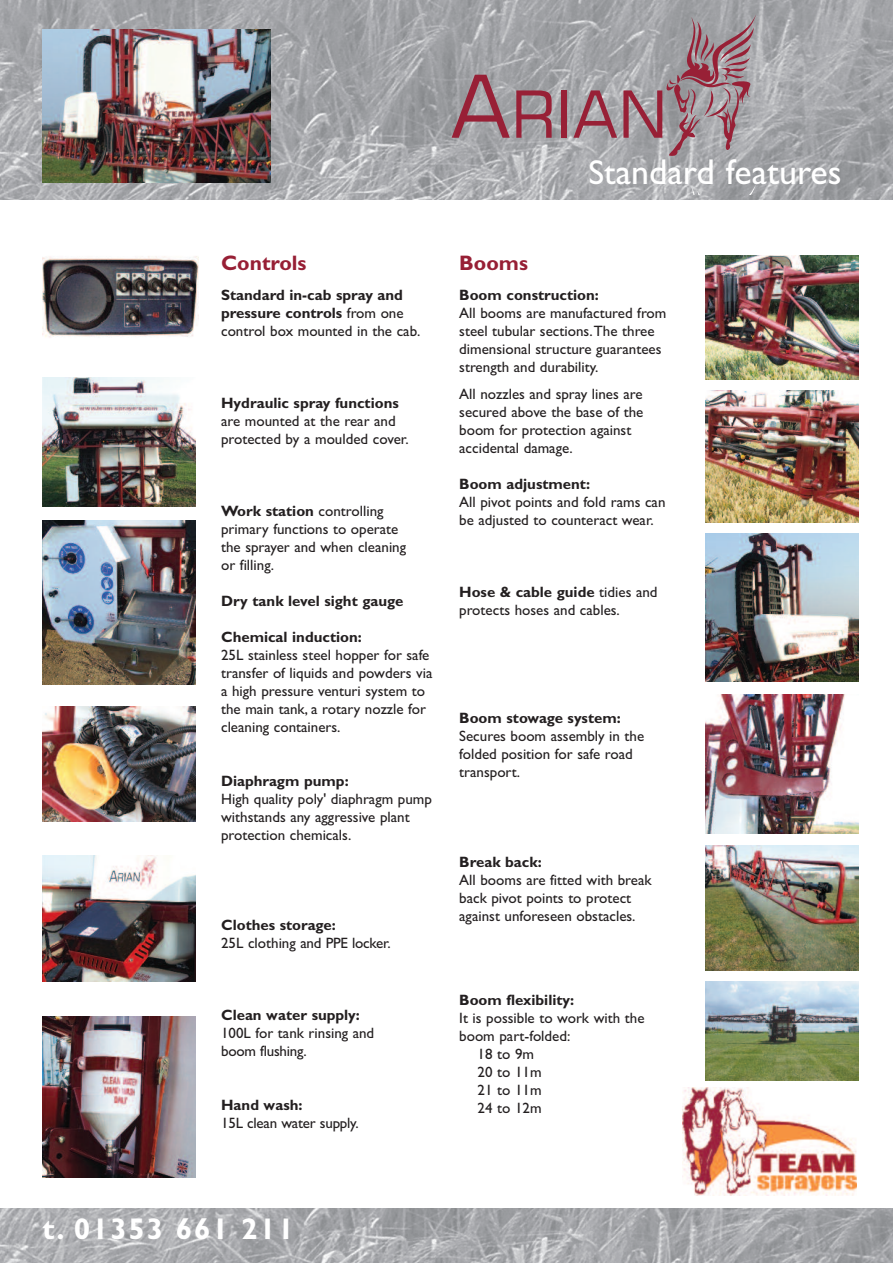
<style>
.page{position:relative;width:893px;height:1263px;background:#fff}
.page>*{position:absolute;margin:0;border:0;box-sizing:border-box;transform-origin:0 0}
.t1{font:36px "Gill Sans";color:#fff}
.t2{font:700 30px "Gill Sans";letter-spacing:.055em;color:#fff}
.t3{font:700 21px "Gill Sans";color:#971f35}
.t4{font:15px/18px "Gill Sans";color:#231f20}
.t5{font:700 15px/18px "Gill Sans";color:#231f20}
.s1{font-size:34.5px}
.s2{font-weight:400}
.s3{font-weight:700}
</style>
<div class="page">
<img style="left:0;top:1209px;width:893px;height:54px">
<img style="left:0;top:0;width:893px;height:200px">
<img style="left:43px;top:256px;width:155px;height:82px">
<img style="left:43px;top:378px;width:153px;height:128px">
<img style="left:43px;top:521px;width:153px;height:163px">
<img style="left:43px;top:707px;width:153px;height:115px">
<img style="left:43px;top:1016px;width:153px;height:162px">
<img style="left:705px;top:255px;width:153px;height:124px">
<svg style="left:705px;top:522px;width:153px;height:12px"></svg>
<img style="left:705px;top:391px;width:153px;height:131px">
<img style="left:705px;top:534px;width:153px;height:147px">
<img style="left:705px;top:695px;width:153px;height:139px">
<img style="left:705px;top:846px;width:153px;height:125px">
<img style="left:705px;top:982px;width:153px;height:99px">
<img style="left:43px;top:30px;width:228px;height:153px">
<img style="left:683px;top:1088px;width:173px;height:108px">
<img style="left:43px;top:855px;width:153px;height:126px">
<svg style="left:452px;top:75px;width:58px;height:63px;background:#9f7c85"></svg>
<svg style="left:516px;top:90px;width:36px;height:48px;background:#9d6b76"></svg>
<div style="left:562px;top:90px;width:5px;height:48px;background:#982036"></div>
<svg style="left:573px;top:90px;width:44px;height:48px;background:#a4838b"></svg>
<svg style="left:623px;top:14px;width:133px;height:142px;background:#a28f96"></svg>
<svg style="left:680px;top:184px;width:76px;height:10px"></svg>
<h1 class="t1" style="left:588px;top:151px;width:255px"><span class="s1">St</span>andard features</h1>
<h3 class="t3" style="left:221px;top:250px;width:87px">Controls</h3>
<p class="t5" style="left:221px;top:285px;width:201px">Standard in-cab spray and pressure controls <span class="s2">from one control box mounted in the cab.</span></p>
<p class="t5" style="left:221px;top:393px;width:179px">Hydraulic spray functions</p>
<p class="t4" style="left:221px;top:411px;width:189px">are mounted at the rear and protected by a moulded cover.</p>
<p class="t4" style="left:221px;top:501px;width:187px"><span class="s3">Work station</span> controlling primary functions to operate the sprayer and when cleaning or filling.</p>
<p class="t5" style="left:221px;top:591px;width:184px">Dry tank level sight gauge</p>
<p class="t5" style="left:221px;top:627px;width:142px">Chemical induction:</p>
<p class="t4" style="left:221px;top:645px;width:213px">25L stainless steel hopper for safe transfer of liquids and powders via a high pressure venturi system to the main tank, a rotary nozzle for cleaning containers.</p>
<p class="t5" style="left:221px;top:771px;width:129px">Diaphragm pump:</p>
<p class="t4" style="left:221px;top:789px;width:212px">High quality poly' diaphragm pump withstands any aggressive plant protection chemicals.</p>
<p class="t5" style="left:221px;top:915px;width:116px">Clothes storage:</p>
<p class="t4" style="left:221px;top:933px;width:171px">25L clothing and PPE locker.</p>
<p class="t5" style="left:221px;top:1005px;width:140px">Clean water supply:</p>
<p class="t4" style="left:221px;top:1023px;width:154px">100L for tank rinsing and boom flushing.</p>
<p class="t5" style="left:221px;top:1095px;width:83px">Hand wash:</p>
<p class="t4" style="left:221px;top:1113px;width:139px">15L clean water supply.</p>
<h3 class="t3" style="left:459px;top:250px;width:70px">Booms</h3>
<p class="t5" style="left:459px;top:285px;width:141px">Boom construction:</p>
<p class="t4" style="left:459px;top:303px;width:209px">All booms are manufactured from steel tubular sections.The three dimensional structure guarantees strength and durability.</p>
<p class="t4" style="left:459px;top:384px;width:186px">All nozzles and spray lines are secured above the base of the boom for protection against accidental damage.</p>
<p class="t5" style="left:459px;top:474px;width:132px">Boom adjustment:</p>
<p class="t4" style="left:459px;top:492px;width:208px">All pivot points and fold rams can be adjusted to counteract wear.</p>
<p class="t4" style="left:459px;top:582px;width:200px"><span class="s3">Hose &amp; cable guide</span> tidies and protects hoses and cables.</p>
<p class="t5" style="left:459px;top:708px;width:163px">Boom stowage system:</p>
<p class="t4" style="left:459px;top:726px;width:187px">Secures boom assembly in the folded position for safe road transport.</p>
<p class="t5" style="left:459px;top:852px;width:84px">Break back:</p>
<p class="t4" style="left:459px;top:870px;width:194px">All booms are fitted with break back pivot points to protect against unforeseen obstacles.</p>
<p class="t5" style="left:459px;top:990px;width:117px">Boom flexibility:</p>
<p class="t4" style="left:459px;top:1008px;width:187px">It is possible to work with the</p>
<p class="t4" style="left:459px;top:1026px;width:113px">boom part-folded:</p>
<p class="t4" style="left:478px;top:1044px;width:58px">18 to 9m</p>
<p class="t4" style="left:478px;top:1062px;width:66px">20 to 11m</p>
<p class="t4" style="left:478px;top:1080px;width:66px">21 to 11m</p>
<p class="t4" style="left:478px;top:1098px;width:66px">24 to 12m</p>
<h2 class="t2" style="left:43px;top:1211px;width:253px">t. 01353 661 211</h2>
</div>
